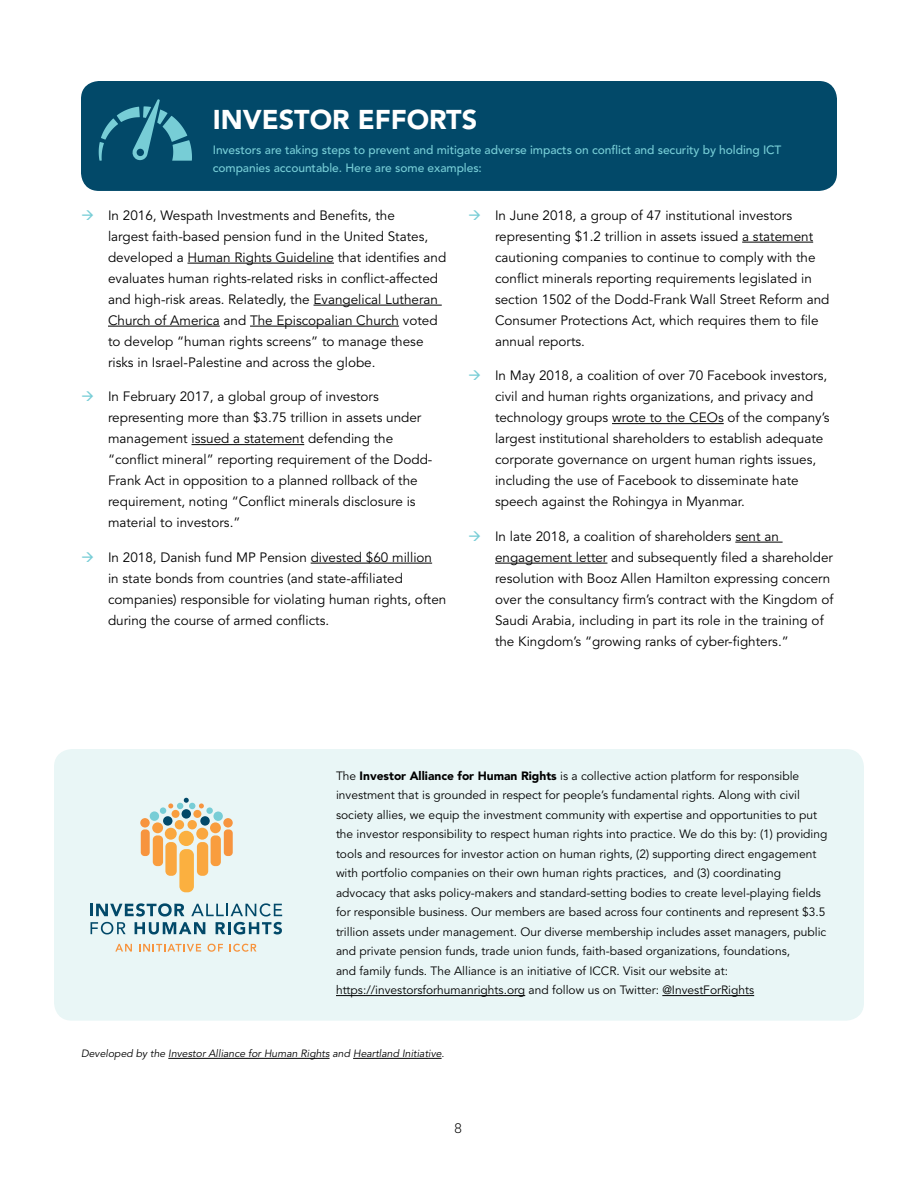
<style>
.page{position:relative;width:918px;height:1188px;background:#fff}
.page>*{position:absolute;margin:0;border:0;box-sizing:border-box;transform-origin:0 0}
.t1{font:900 27px "Avenir";color:#fff}
.t2{font:13.5px/21px "Avenir";color:#000}
.t3{font:300 13.5px "Roboto Slab";color:#000}
.t4{font:12px/19.5px "Avenir";color:#000}
.t5{font:500 12px/18px "Avenir";letter-spacing:-.005em;color:#77cdd6}
.t6{font:italic 10.5px "Avenir";color:#000}
.s1{color:#77cdd6}
.s2{font-weight:900}
</style>
<div class="page">
<hr style="left:188px;top:263px;width:146px;height:1px;background:#000">
<hr style="left:314px;top:305px;width:128px;height:1px;background:#000">
<hr style="left:108px;top:326px;width:112px;height:1px;background:#000">
<hr style="left:250px;top:326px;width:149px;height:1px;background:#000">
<hr style="left:192px;top:444px;width:112px;height:1px;background:#000">
<hr style="left:311px;top:563px;width:121px;height:1px;background:#000">
<hr style="left:742px;top:242px;width:71px;height:1px;background:#000">
<hr style="left:612px;top:423px;width:112px;height:1px;background:#000">
<hr style="left:735px;top:542px;width:48px;height:1px;background:#000">
<hr style="left:495px;top:563px;width:112px;height:1px;background:#000">
<div style="left:81px;top:81px;width:756px;height:110px;background:#024969;border-radius:18px"></div>
<svg style="left:99px;top:99px;width:93px;height:62px"></svg>
<div style="left:54px;top:749px;width:810px;height:272px;background:#e9f6f6;border-radius:18px"></div>
<hr style="left:336px;top:995px;width:189px;height:1px;background:#000">
<hr style="left:662px;top:995px;width:92px;height:1px;background:#000">
<div style="left:179px;top:831px;width:15px;height:15px;background:#fbb040;border-radius:50%"></div>
<div style="left:179px;top:849px;width:15px;height:43px;background:#fbb040;border-radius:6px"></div>
<div style="left:196px;top:828px;width:12px;height:12px;background:#faa73f;border-radius:50%"></div>
<div style="left:197px;top:842px;width:11px;height:34px;background:#faa73f;border-radius:5px"></div>
<div style="left:165px;top:828px;width:12px;height:12px;background:#faa73f;border-radius:50%"></div>
<div style="left:165px;top:842px;width:12px;height:34px;background:#faa73f;border-radius:5px"></div>
<div style="left:152px;top:822px;width:11px;height:11px;background:#f99d3e;border-radius:50%"></div>
<div style="left:153px;top:835px;width:10px;height:31px;background:#f99d3e;border-radius:4px"></div>
<div style="left:140px;top:818px;width:10px;height:10px;background:#f7943e;border-radius:50%"></div>
<div style="left:150px;top:811px;width:9px;height:10px;background:#77cdd6;border-radius:50%"></div>
<div style="left:172px;top:810px;width:8px;height:8px;background:#f99d3e;border-radius:50%"></div>
<div style="left:193px;top:810px;width:8px;height:8px;background:#f99d3e;border-radius:50%"></div>
<div style="left:160px;top:807px;width:6px;height:7px;background:#77cdd6;border-radius:50%"></div>
<div style="left:206px;top:807px;width:7px;height:7px;background:#77cdd6;border-radius:50%"></div>
<svg style="left:168px;top:798px;width:36px;height:11px"></svg>
<div style="left:163px;top:816px;width:9px;height:10px;background:#024969;border-radius:50%"></div>
<svg style="left:200px;top:816px;width:10px;height:10px"></svg>
<div style="left:175px;top:820px;width:9px;height:9px;background:#faa73f;border-radius:50%"></div>
<div style="left:182px;top:809px;width:9px;height:10px;background:#024969;border-radius:50%"></div>
<div style="left:188px;top:820px;width:9px;height:9px;background:#faa73f;border-radius:50%"></div>
<div style="left:213px;top:812px;width:10px;height:9px;background:#77cdd6;border-radius:50%"></div>
<div style="left:141px;top:829px;width:9px;height:27px;background:#f7943e;border-radius:4px"></div>
<div style="left:223px;top:818px;width:10px;height:10px;background:#f7943e;border-radius:50%"></div>
<div style="left:224px;top:829px;width:9px;height:27px;background:#f7943e;border-radius:4px"></div>
<div style="left:210px;top:822px;width:11px;height:11px;background:#f99d3e;border-radius:50%"></div>
<div style="left:211px;top:835px;width:10px;height:31px;background:#f99d3e;border-radius:4px"></div>
<svg style="left:90px;top:903px;width:192px;height:31px"></svg>
<svg style="left:115px;top:944px;width:17px;height:8px"></svg>
<svg style="left:139px;top:944px;width:62px;height:8px"></svg>
<svg style="left:207px;top:944px;width:16px;height:8px"></svg>
<svg style="left:230px;top:944px;width:26px;height:8px"></svg>
<hr style="left:168px;top:1058px;width:162px;height:1px;background:#000">
<hr style="left:353px;top:1058px;width:89px;height:1px;background:#000">
<h1 class="t1" style="left:213px;top:103px;width:266px">INVESTOR EFFORTS</h1>
<p class="t5" style="left:213px;top:141px;width:570px">Investors are taking steps to prevent and mitigate adverse impacts on conflict and security by holding ICT companies accountable. Here are some examples:</p>
<p class="t2" style="left:108px;top:205px;width:340px;text-indent:-27px"><span class="s1">→</span> In 2016, Wespath Investments and Benefits, the<br>largest faith-based pension fund in the United States, developed a Human Rights Guideline that identifies and evaluates human rights-related risks in conflict-affected and high-risk areas. Relatedly, the Evangelical Lutheran Church of America and The Episcopalian Church voted to develop “human rights screens” to manage these risks in Israel-Palestine and across the globe.</p>
<p class="t2" style="left:108px;top:387px;width:326px;text-indent:-27px"><span class="s1">→</span> In February 2017, a global group of investors representing more than $3.75 trillion in assets under management issued a statement defending the “conflict mineral” reporting requirement of the Dodd-Frank Act in opposition to a planned rollback of the requirement, noting “Conflict minerals disclosure is material to investors.”</p>
<p class="t2" style="left:108px;top:547px;width:340px;text-indent:-27px"><span class="s1">→</span> In 2018, Danish fund MP Pension divested $60 million<br>in state bonds from countries (and state-affiliated companies) responsible for violating human rights, often during the course of armed conflicts.</p>
<p class="t2" style="left:495px;top:205px;width:336px;text-indent:-27px"><span class="s1">→</span> In June 2018, a group of 47 institutional investors representing $1.2 trillion in assets issued a statement cautioning companies to continue to comply with the conflict minerals reporting requirements legislated in section 1502 of the Dodd-Frank Wall Street Reform and Consumer Protections Act, which requires them to file annual reports.</p>
<p class="t2" style="left:495px;top:366px;width:336px;text-indent:-27px"><span class="s1">→</span> In May 2018, a coalition of over 70 Facebook investors, civil and human rights organizations, and privacy and technology groups wrote to the CEOs of the company’s largest institutional shareholders to establish adequate corporate governance on urgent human rights issues, including the use of Facebook to disseminate hate speech against the Rohingya in Myanmar.</p>
<p class="t2" style="left:495px;top:526px;width:340px;text-indent:-27px"><span class="s1">→</span> In late 2018, a coalition of shareholders sent an engagement letter and subsequently filed a shareholder resolution with Booz Allen Hamilton expressing concern over the consultancy firm’s contract with the Kingdom of Saudi Arabia, including in part its role in the training of the Kingdom’s “growing ranks of cyber-fighters.”</p>
<p class="t4" style="left:336px;top:766px;width:493px">The <span class="s2">Investor Alliance for Human Rights</span> is a collective action platform for responsible investment that is grounded in respect for people’s fundamental rights. Along with civil society allies, we equip the investment community with expertise and opportunities to put the investor responsibility to respect human rights into practice. We do this by: (1) providing tools and resources for investor action on human rights, (2) supporting direct engagement with portfolio companies on their own human rights practices, and (3) coordinating advocacy that asks policy-makers and standard-setting bodies to create level-playing fields for responsible business. Our members are based across four continents and represent $3.5 trillion assets under management. Our diverse membership includes asset managers, public and private pension funds, trade union funds, faith-based organizations, foundations,<br>and family funds. The Alliance is an initiative of ICCR. Visit our website at: https://investorsforhumanrights.org and follow us on Twitter: @InvestForRights</p>
<p class="t6" style="left:81px;top:1048px;width:365px">Developed by the Investor Alliance for Human Rights and Heartland Initiative.</p>
<p class="t3" style="left:455px;top:1119px;width:9px">8</p>
</div>
